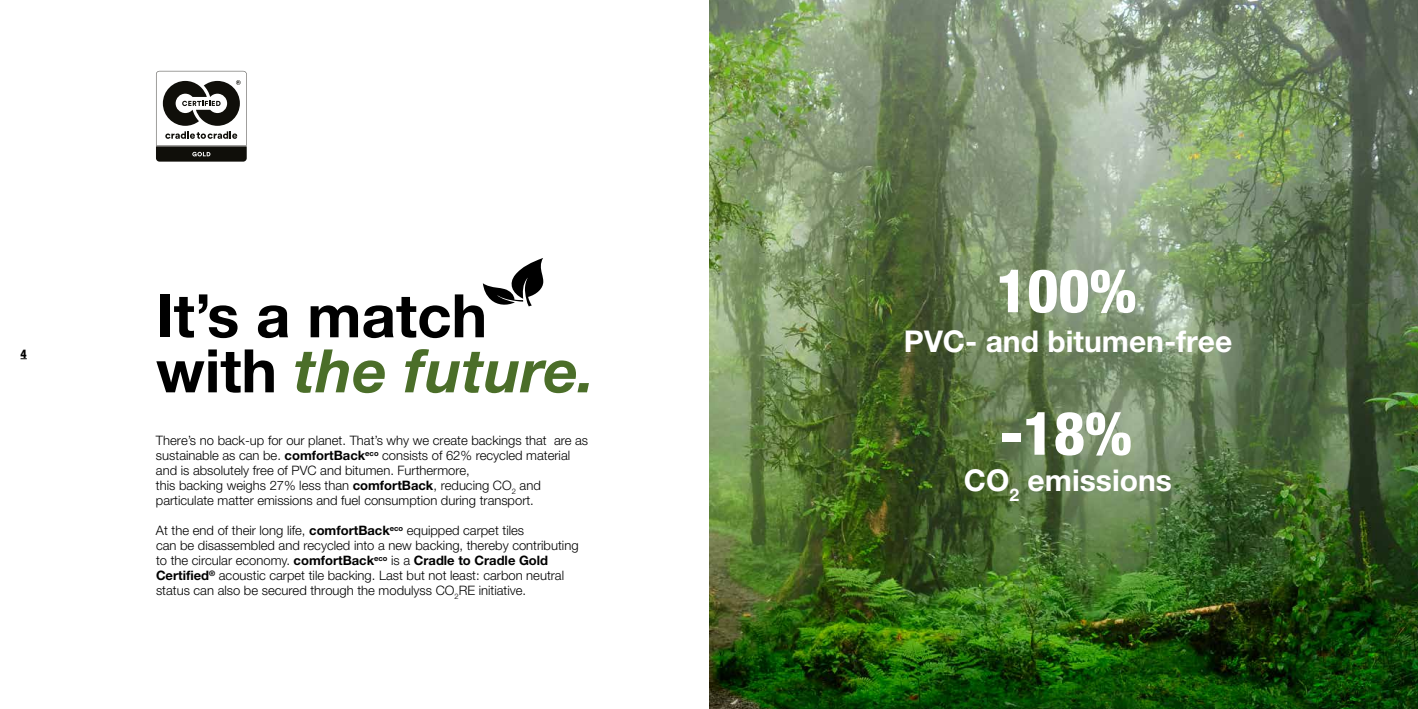
<style>
.page{position:relative;width:1418px;height:709px;background:#fff}
.page>*{position:absolute;margin:0;border:0;box-sizing:border-box;transform-origin:0 0}
.t1{font:700 60px/55px "Helvetica Neue LT Std";color:#000}
.t2{font:800 condensed 60px "Helvetica Neue LT Std";color:#fff}
.t3{font:700 30px "Helvetica Neue LT Std";color:#fff}
.t4{font:300 13px/15px "Helvetica Neue LT Std";color:#000}
.t5{font:800 condensed 12px "Helvetica Neue LT Std";color:#000}
.s1{font-style:italic;color:#4b6e29}
.s2{font-weight:700}
</style>
<div class="page">
<img style="left:709px;top:0;width:708px;height:709px">
<svg style="left:483px;top:258px;width:60px;height:48px"></svg>
<svg style="left:156px;top:71px;width:91px;height:91px"></svg>
<p class="t5" style="left:21px;top:346px;width:8px">4</p>
<h1 class="t1" style="left:156px;top:287px;width:440px">It’s a match with <span class="s1">the future.</span></h1>
<p class="t4" style="left:156px;top:432px;width:434px">There’s no back-up for our planet. That’s why we create backings that are as sustainable as can be. <span class="s2">comfortBack</span><sup>eco</sup> consists of 62% recycled material and is absolutely free of PVC and bitumen. Furthermore,<br>this backing weighs 27% less than <span class="s2">comfortBack</span>, reducing CO<sub>2</sub> and particulate matter emissions and fuel consumption during transport.</p>
<p class="t4" style="left:156px;top:522px;width:424px">At the end of their long life, <span class="s2">comfortBack</span><sup>eco</sup> equipped carpet tiles<br>can be disassembled and recycled into a new backing, thereby contributing to the circular economy. <span class="s2">comfortBack</span><sup>eco</sup> is a <span class="s2">Cradle to Cradle Gold Certified</span><sup>®</sup> acoustic carpet tile backing. Last but not least: carbon neutral status can also be secured through the modulyss CO<sub>2</sub>RE initiative.</p>
<h1 class="t2" style="left:996px;top:254px;width:142px">100%</h1>
<h2 class="t3" style="left:904px;top:323px;width:330px">PVC- and bitumen-free</h2>
<h1 class="t2" style="left:1000px;top:396px;width:133px">-18%</h1>
<h2 class="t3" style="left:964px;top:462px;width:209px">CO<sub>2</sub> emissions</h2>
</div>
